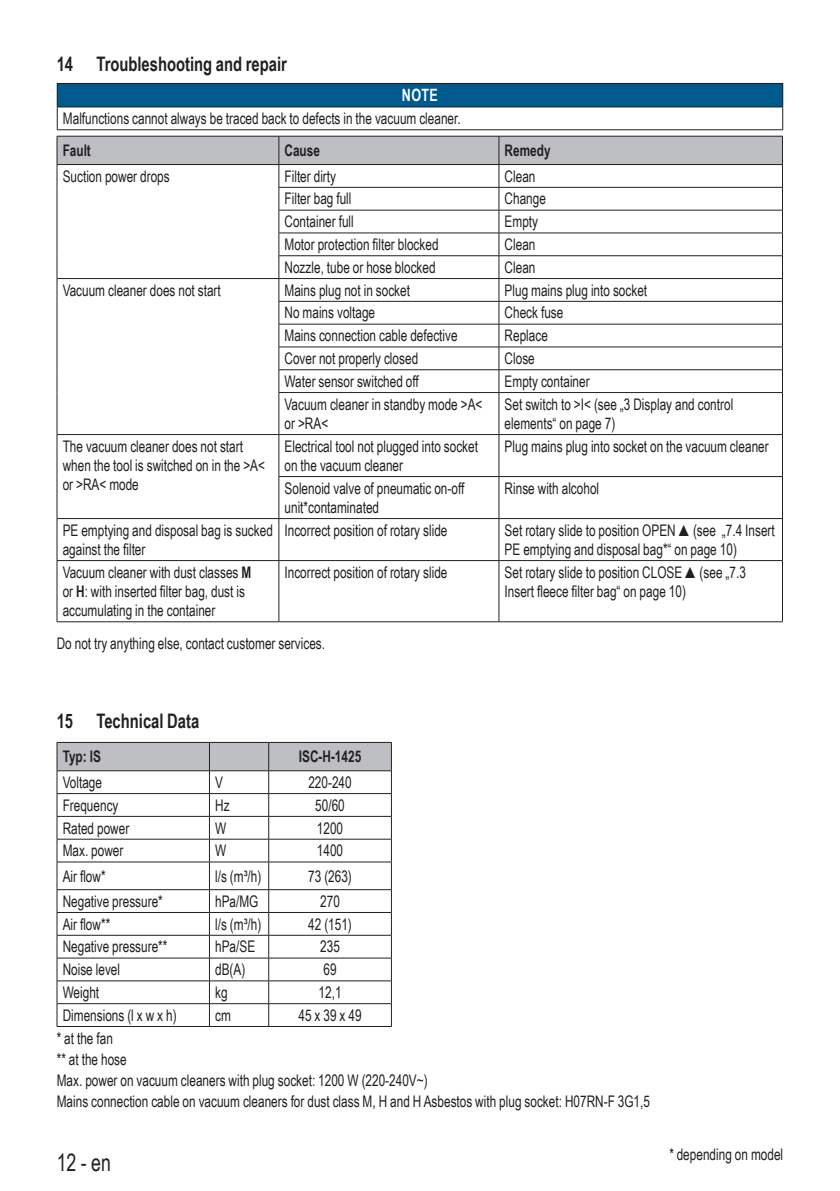
<style>
.page{position:relative;width:840px;height:1191px;background:#fff}
.page>*{position:absolute;margin:0;border:0;box-sizing:border-box;transform-origin:0 0}
.t1{font:24px "Arial Narrow";color:#231f20;scale:.9 1}
.t2{font:700 20px "Arial Narrow";color:#231f20;scale:.9 1}
.Signalwort_Hinweis{font:700 17px "Arial Narrow";color:#fff;scale:.9 1}
.Tabelle_Fließtext{font:16px/19.2px "Arial Narrow";color:#231f20;scale:.9 1}
.Fließtext{font:16px/19.2px "Arial Narrow";color:#231f20;scale:.9 1}
.Hinweis_Fließtext{font:16px "Arial Narrow";color:#231f20;scale:.9 1}
.Tabelle_Fließtext-2{font:700 16px "Arial Narrow";color:#231f20;scale:.9 1}
.s1{font-weight:700}
</style>
<div class="page">
<div style="left:57px;top:83px;width:725px;height:24px;background:#015a8d"></div>
<hr style="left:57px;top:83px;width:725px;height:1px;background:#231f20">
<hr style="left:57px;top:106px;width:725px;height:1px;background:#231f20">
<svg style="left:57px;top:84px;width:1px;height:45px"></svg>
<hr style="left:57px;top:129px;width:725px;height:1px;background:#231f20">
<svg style="left:57px;top:136px;width:725px;height:256px"></svg>
<hr style="left:57px;top:392px;width:1px;height:42px;background:#231f20">
<hr style="left:278px;top:392px;width:220px;height:1px;background:#231f20">
<hr style="left:278px;top:393px;width:1px;height:41px;background:#231f20">
<hr style="left:498px;top:392px;width:284px;height:1px;background:#231f20">
<hr style="left:498px;top:393px;width:1px;height:41px;background:#231f20">
<hr style="left:781px;top:393px;width:1px;height:41px;background:#231f20">
<hr style="left:57px;top:434px;width:222px;height:1px;background:#231f20">
<hr style="left:57px;top:435px;width:1px;height:41px;background:#231f20">
<hr style="left:279px;top:434px;width:219px;height:1px;background:#231f20">
<hr style="left:278px;top:435px;width:1px;height:41px;background:#231f20">
<hr style="left:498px;top:434px;width:284px;height:1px;background:#231f20">
<hr style="left:498px;top:435px;width:1px;height:41px;background:#231f20">
<hr style="left:781px;top:435px;width:1px;height:41px;background:#231f20">
<hr style="left:57px;top:476px;width:1px;height:42px;background:#231f20">
<hr style="left:278px;top:476px;width:220px;height:1px;background:#231f20">
<hr style="left:278px;top:477px;width:1px;height:41px;background:#231f20">
<hr style="left:498px;top:476px;width:284px;height:1px;background:#231f20">
<hr style="left:498px;top:477px;width:1px;height:41px;background:#231f20">
<hr style="left:781px;top:477px;width:1px;height:41px;background:#231f20">
<hr style="left:57px;top:518px;width:222px;height:1px;background:#231f20">
<hr style="left:57px;top:519px;width:1px;height:41px;background:#231f20">
<hr style="left:279px;top:518px;width:219px;height:1px;background:#231f20">
<hr style="left:278px;top:519px;width:1px;height:41px;background:#231f20">
<hr style="left:498px;top:518px;width:284px;height:1px;background:#231f20">
<hr style="left:498px;top:519px;width:1px;height:41px;background:#231f20">
<hr style="left:781px;top:519px;width:1px;height:41px;background:#231f20">
<hr style="left:57px;top:560px;width:222px;height:1px;background:#231f20">
<hr style="left:57px;top:561px;width:1px;height:60px;background:#231f20">
<hr style="left:279px;top:560px;width:219px;height:1px;background:#231f20">
<hr style="left:278px;top:561px;width:1px;height:60px;background:#231f20">
<hr style="left:498px;top:560px;width:284px;height:1px;background:#231f20">
<hr style="left:498px;top:561px;width:1px;height:60px;background:#231f20">
<hr style="left:781px;top:561px;width:1px;height:60px;background:#231f20">
<hr style="left:57px;top:621px;width:222px;height:1px;background:#231f20">
<hr style="left:279px;top:621px;width:219px;height:1px;background:#231f20">
<hr style="left:498px;top:621px;width:284px;height:1px;background:#231f20">
<svg style="left:57px;top:742px;width:335px;height:284px"></svg>
<hr style="left:57px;top:1026px;width:152px;height:1px;background:#231f20">
<hr style="left:209px;top:1026px;width:59px;height:1px;background:#231f20">
<hr style="left:268px;top:1026px;width:123px;height:1px;background:#231f20">
<p class="t2" style="left:57px;top:49px;width:257px">14 Troubleshooting and repair</p>
<p class="Signalwort_Hinweis" style="left:402px;top:82px;width:42px">NOTE</p>
<p class="Hinweis_Fließtext" style="left:63px;top:107px;width:443px">Malfunctions cannot always be traced back to defects in the vacuum cleaner.</p>
<p class="Tabelle_Fließtext-2" style="left:63px;top:138px;width:33px">Fault</p>
<p class="Tabelle_Fließtext-2" style="left:284px;top:138px;width:41px">Cause</p>
<p class="Tabelle_Fließtext-2" style="left:504px;top:138px;width:53px">Remedy</p>
<p class="Tabelle_Fließtext" style="left:63px;top:166px;width:120px">Suction power drops</p>
<p class="Tabelle_Fließtext" style="left:284px;top:166px;width:59px">Filter dirty</p>
<p class="Tabelle_Fließtext" style="left:504px;top:166px;width:36px">Clean</p>
<p class="Tabelle_Fließtext" style="left:284px;top:189px;width:76px">Filter bag full</p>
<p class="Tabelle_Fließtext" style="left:504px;top:189px;width:47px">Change</p>
<p class="Tabelle_Fließtext" style="left:284px;top:211px;width:78px">Container full</p>
<p class="Tabelle_Fließtext" style="left:504px;top:211px;width:39px">Empty</p>
<p class="Tabelle_Fließtext" style="left:284px;top:234px;width:173px">Motor protection filter blocked</p>
<p class="Tabelle_Fließtext" style="left:504px;top:234px;width:36px">Clean</p>
<p class="Tabelle_Fließtext" style="left:284px;top:257px;width:169px">Nozzle, tube or hose blocked</p>
<p class="Tabelle_Fließtext" style="left:504px;top:257px;width:36px">Clean</p>
<p class="Tabelle_Fließtext" style="left:63px;top:280px;width:177px">Vacuum cleaner does not start</p>
<p class="Tabelle_Fließtext" style="left:284px;top:280px;width:141px">Mains plug not in socket</p>
<p class="Tabelle_Fließtext" style="left:504px;top:280px;width:160px">Plug mains plug into socket</p>
<p class="Tabelle_Fließtext" style="left:284px;top:303px;width:102px">No mains voltage</p>
<p class="Tabelle_Fließtext" style="left:504px;top:303px;width:67px">Check fuse</p>
<p class="Tabelle_Fließtext" style="left:284px;top:325px;width:194px">Mains connection cable defective</p>
<p class="Tabelle_Fließtext" style="left:504px;top:325px;width:50px">Replace</p>
<p class="Tabelle_Fließtext" style="left:284px;top:348px;width:150px">Cover not properly closed</p>
<p class="Tabelle_Fließtext" style="left:504px;top:348px;width:35px">Close</p>
<p class="Tabelle_Fließtext" style="left:284px;top:371px;width:151px">Water sensor switched off</p>
<p class="Tabelle_Fließtext" style="left:504px;top:371px;width:96px">Empty container</p>
<p class="Tabelle_Fließtext" style="left:284px;top:394px;width:221px">Vacuum cleaner in standby mode &gt;A&lt; or &gt;RA&lt;</p>
<p class="Tabelle_Fließtext" style="left:504px;top:394px;width:255px">Set switch to &gt;I&lt; (see „3 Display and control elements“ on page 7)</p>
<p class="Fließtext" style="left:63px;top:436px;width:226px">The vacuum cleaner does not start when the tool is switched on in the &gt;A&lt; or &gt;RA&lt; mode</p>
<p class="Tabelle_Fließtext" style="left:284px;top:436px;width:216px">Electrical tool not plugged into socket on the vacuum cleaner</p>
<p class="Tabelle_Fließtext" style="left:504px;top:436px;width:295px">Plug mains plug into socket on the vacuum cleaner</p>
<p class="Tabelle_Fließtext" style="left:284px;top:478px;width:201px">Solenoid valve of pneumatic on-off unit*contaminated</p>
<p class="Tabelle_Fließtext" style="left:504px;top:478px;width:106px">Rinse with alcohol</p>
<p class="Tabelle_Fließtext" style="left:63px;top:520px;width:235px">PE emptying and disposal bag is sucked against the filter</p>
<p class="Tabelle_Fließtext" style="left:284px;top:520px;width:182px">Incorrect position of rotary slide</p>
<p class="Tabelle_Fließtext" style="left:504px;top:520px;width:301px">Set rotary slide to position OPEN ▲(see „7.4 Insert<br>PE emptying and disposal bag*“ on page 10)</p>
<p class="Tabelle_Fließtext" style="left:63px;top:562px;width:211px">Vacuum cleaner with dust classes <span class="s1">M </span>or <span class="s1">H</span>: with inserted filter bag, dust is accumulating in the container</p>
<p class="Tabelle_Fließtext" style="left:284px;top:562px;width:182px">Incorrect position of rotary slide</p>
<p class="Tabelle_Fließtext" style="left:504px;top:562px;width:269px">Set rotary slide to position CLOSE ▲(see „7.3<br>Insert fleece filter bag“ on page 10)</p>
<p class="Fließtext" style="left:57px;top:633px;width:299px">Do not try anything else, contact customer services.</p>
<p class="t2" style="left:57px;top:706px;width:160px">15 Technical Data</p>
<p class="Tabelle_Fließtext-2" style="left:63px;top:744px;width:44px">Typ: IS</p>
<p class="Tabelle_Fließtext-2" style="left:299px;top:744px;width:71px">ISC-H-1425</p>
<p class="Tabelle_Fließtext" style="left:63px;top:772px;width:45px">Voltage</p>
<p class="Fließtext" style="left:215px;top:772px;width:10px">V</p>
<p class="Fließtext" style="left:308px;top:772px;width:50px">220-240</p>
<p class="Tabelle_Fließtext" style="left:63px;top:795px;width:63px">Frequency</p>
<p class="Fließtext" style="left:215px;top:795px;width:18px">Hz</p>
<p class="Fließtext" style="left:315px;top:795px;width:34px">50/60</p>
<p class="Tabelle_Fließtext" style="left:63px;top:817px;width:76px">Rated power</p>
<p class="Fließtext" style="left:215px;top:817px;width:14px">W</p>
<p class="Fließtext" style="left:317px;top:817px;width:31px">1200</p>
<p class="Tabelle_Fließtext" style="left:63px;top:840px;width:69px">Max. power</p>
<p class="Fließtext" style="left:215px;top:840px;width:14px">W</p>
<p class="Fließtext" style="left:317px;top:840px;width:31px">1400</p>
<p class="Tabelle_Fließtext" style="left:63px;top:865px;width:49px">Air flow*</p>
<p class="Fließtext" style="left:215px;top:865px;width:53px">l/s (m³/h)</p>
<p class="Fließtext" style="left:308px;top:865px;width:50px">73 (263)</p>
<p class="Tabelle_Fließtext" style="left:63px;top:891px;width:113px">Negative pressure*</p>
<p class="Fließtext" style="left:215px;top:891px;width:50px">hPa/MG</p>
<p class="Fließtext" style="left:320px;top:891px;width:23px">270</p>
<p class="Tabelle_Fließtext" style="left:63px;top:913px;width:54px">Air flow**</p>
<p class="Fließtext" style="left:215px;top:913px;width:53px">l/s (m³/h)</p>
<p class="Fließtext" style="left:308px;top:913px;width:50px">42 (151)</p>
<p class="Tabelle_Fließtext" style="left:63px;top:936px;width:118px">Negative pressure**</p>
<p class="Fließtext" style="left:215px;top:936px;width:46px">hPa/SE</p>
<p class="Fließtext" style="left:320px;top:936px;width:23px">235</p>
<p class="Tabelle_Fließtext" style="left:63px;top:959px;width:65px">Noise level</p>
<p class="Fließtext" style="left:215px;top:959px;width:35px">dB(A)</p>
<p class="Fließtext" style="left:323px;top:959px;width:16px">69</p>
<p class="Tabelle_Fließtext" style="left:63px;top:982px;width:42px">Weight</p>
<p class="Fließtext" style="left:215px;top:982px;width:15px">kg</p>
<p class="Fließtext" style="left:318px;top:982px;width:27px">12,1</p>
<p class="Tabelle_Fließtext" style="left:63px;top:1005px;width:128px">Dimensions (l x w x h)</p>
<p class="Fließtext" style="left:215px;top:1005px;width:19px">cm</p>
<p class="Fließtext" style="left:298px;top:1005px;width:72px">45 x 39 x 49</p>
<p class="Fließtext" style="left:57px;top:1027px;width:64px">* at the fan</p>
<p class="Fließtext" style="left:57px;top:1049px;width:79px">** at the hose</p>
<p class="Fließtext" style="left:57px;top:1070px;width:413px">Max. power on vacuum cleaners with plug socket: 1200 W (220-240V~)</p>
<p class="Fließtext" style="left:57px;top:1091px;width:660px">Mains connection cable on vacuum cleaners for dust class M, H and H Asbestos with plug socket: H07RN-F 3G1,5</p>
<h1 class="t1" style="left:57px;top:1145px;width:62px">12 - en</h1>
<p class="Fließtext" style="left:669px;top:1144px;width:128px">* depending on model</p>
</div>
